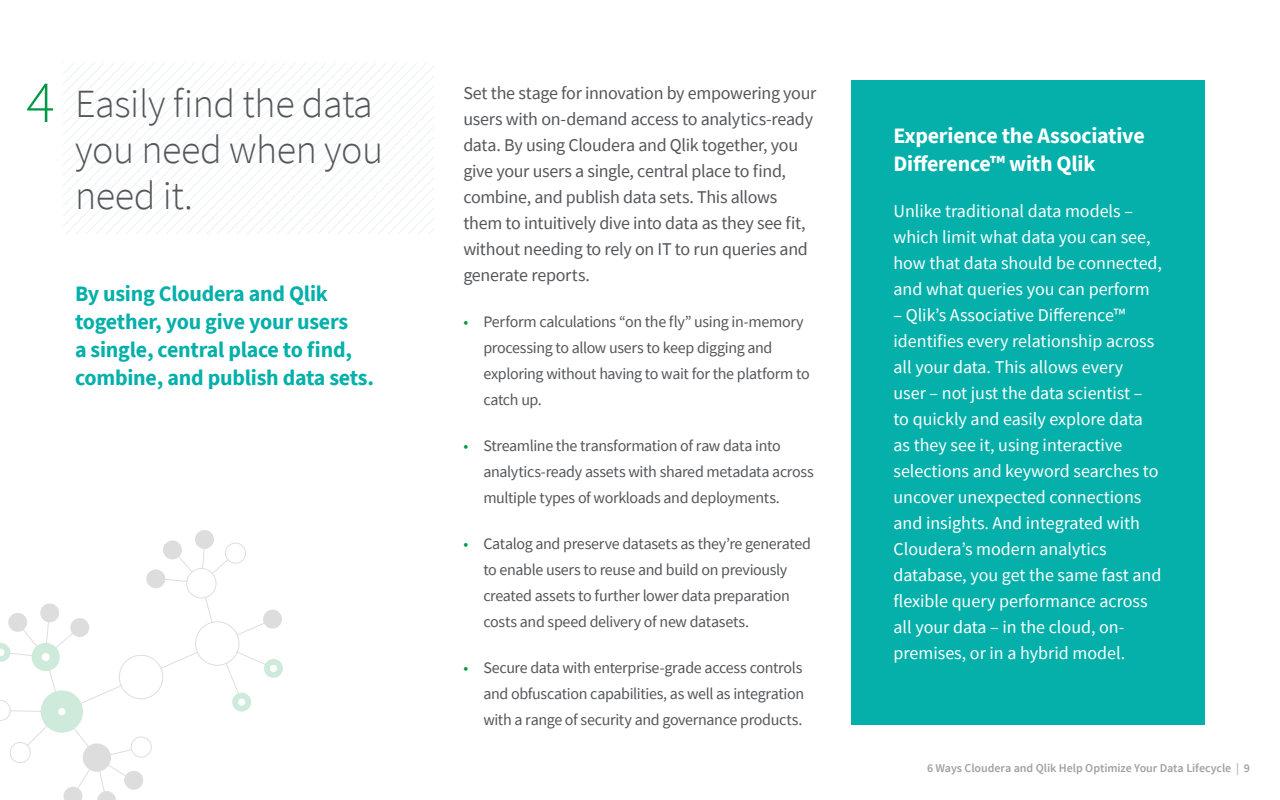
<style>
.page{position:relative;width:1280px;height:800px;background:#fff}
.page>*{position:absolute;margin:0;border:0;box-sizing:border-box;transform-origin:0 0}
.t1{font:300 60px "Source Sans Pro";color:#009845}
.t2{font:300 40px/46px "Source Sans Pro";letter-spacing:-.01em;color:#54565a}
.t3{font:700 22px/28px "Source Sans Pro";letter-spacing:-.01em;color:#05b0aa}
.t4{font:700 22px/28px "Source Sans Pro";letter-spacing:-.01em;color:#fff}
.Sidebar{font:18px/26px "Source Sans Pro";color:#fff}
.BODY_P{font:18px/26px "Source Sans Pro";letter-spacing:-.02em;color:#54565a}
.t5{font:16px/26px "Source Sans Pro";letter-spacing:-.02em;color:#54565a}
.t6{font:600 12px "Source Sans Pro";letter-spacing:-.005em;color:#9fa1a4}
.s1{color:#009845}
.s2{font-weight:400}
</style>
<div class="page">
<svg style="left:63px;top:63px;width:371px;height:170px"></svg>
<div style="left:852px;top:80px;width:353px;height:645px;background:#05b0aa"></div>
<svg style="left:9px;top:542px;width:265px;height:256px"></svg>
<div style="left:196px;top:622px;width:42px;height:43px;background:#fff;border-radius:50%"></div>
<div style="left:195px;top:621px;width:44px;height:45px;border:1px solid #54565a;border-radius:50%"></div>
<div style="left:120px;top:656px;width:42px;height:42px;background:#fff;border-radius:50%"></div>
<div style="left:119px;top:655px;width:44px;height:44px;border:1px solid #54565a;border-radius:50%"></div>
<div style="left:41px;top:690px;width:42px;height:43px;background:#cdeada;border-radius:50%"></div>
<div style="left:58px;top:708px;width:8px;height:7px;background:#fff;border-radius:50%"></div>
<div style="left:32px;top:643px;width:28px;height:28px;background:#cdeada;border-radius:50%"></div>
<div style="left:187px;top:569px;width:28px;height:28px;background:#fff;border-radius:50%"></div>
<div style="left:186px;top:568px;width:31px;height:30px;border:1px solid #54565a;border-radius:50%"></div>
<div style="left:83px;top:743px;width:28px;height:29px;background:#ddddde;border-radius:50%"></div>
<div style="left:42px;top:653px;width:8px;height:8px;background:#fff;border-radius:50%"></div>
<svg style="left:0;top:643px;width:10px;height:19px"></svg>
<div style="left:8px;top:613px;width:19px;height:19px;background:#ddddde;border-radius:50%"></div>
<div style="left:40px;top:603px;width:19px;height:19px;background:#ddddde;border-radius:50%"></div>
<div style="left:70px;top:618px;width:19px;height:19px;background:#ddddde;border-radius:50%"></div>
<div style="left:146px;top:569px;width:19px;height:19px;background:#ddddde;border-radius:50%"></div>
<div style="left:163px;top:540px;width:19px;height:19px;background:#ddddde;border-radius:50%"></div>
<div style="left:195px;top:530px;width:19px;height:19px;background:#ddddde;border-radius:50%"></div>
<div style="left:263px;top:610px;width:19px;height:19px;background:#ddddde;border-radius:50%"></div>
<div style="left:226px;top:544px;width:19px;height:19px;background:#fff;border-radius:50%"></div>
<div style="left:225px;top:543px;width:21px;height:21px;border:1px solid #54565a;border-radius:50%"></div>
<div style="left:124px;top:771px;width:19px;height:19px;background:#ddddde;border-radius:50%"></div>
<svg style="left:97px;top:791px;width:19px;height:9px"></svg>
<svg style="left:63px;top:787px;width:19px;height:13px"></svg>
<svg style="left:0;top:700px;width:11px;height:21px"></svg>
<div style="left:11px;top:743px;width:19px;height:19px;background:#fff;border-radius:50%"></div>
<div style="left:10px;top:742px;width:21px;height:21px;border:1px solid #54565a;border-radius:50%"></div>
<div style="left:132px;top:738px;width:19px;height:19px;background:#fff;border-radius:50%"></div>
<div style="left:131px;top:737px;width:21px;height:21px;border:1px solid #54565a;border-radius:50%"></div>
<div style="left:232px;top:693px;width:19px;height:19px;background:#cdeada;border-radius:50%"></div>
<div style="left:238px;top:698px;width:7px;height:8px;background:#fff;border-radius:50%"></div>
<svg style="left:264px;top:659px;width:19px;height:19px"></svg>
<div style="left:270px;top:665px;width:7px;height:7px;background:#fff;border-radius:50%"></div>
<h1 class="t1" style="left:26px;top:65px;width:30px">4</h1>
<h2 class="t2" style="left:75px;top:80px;width:310px">Easily find the data you need when you need it.</h2>
<h3 class="t3" style="left:75px;top:279px;width:301px">By using Cloudera and Qlik together, you give your users<br>a single, central place to find, combine, and publish data sets.</h3>
<p class="BODY_P" style="left:463px;top:80px;width:355px">Set the stage for innovation by empowering your users with on-demand access to analytics-ready data. By using Cloudera and Qlik together, you give your users a single, central place to find, combine, and publish data sets. This allows them to intuitively dive into data as they see fit, without needing to rely on IT to run queries and generate reports.</p>
<p class="t5" style="left:483px;top:309px;width:328px;text-indent:-20px"><span class="s1">•</span> Perform calculations “on the fly” using in-memory processing to allow users to keep digging and exploring without having to wait for the platform to catch up.</p>
<p class="t5" style="left:483px;top:433px;width:332px;text-indent:-20px"><span class="s1">•</span> Streamline the transformation of raw data into analytics-ready assets with shared metadata across multiple types of workloads and deployments.</p>
<p class="t5" style="left:483px;top:531px;width:329px;text-indent:-20px"><span class="s1">•</span> Catalog and preserve datasets as they’re generated to enable users to reuse and build on previously created assets to further lower data preparation costs and speed delivery of new datasets.</p>
<p class="t5" style="left:483px;top:655px;width:322px;text-align:justify;text-indent:-20px"><span class="s1">•</span> Secure data with enterprise-grade access controls and obfuscation capabilities, as well as integration with a range of security and governance products.</p>
<h3 class="t4" style="left:894px;top:121px;width:253px">Experience the Associative<br>Difference™ with Qlik</h3>
<p class="Sidebar" style="left:894px;top:198px;width:270px">Unlike traditional data models – which limit what data you can see, how that data should be connected, and what queries you can perform</p>
<p class="Sidebar" style="left:894px;top:302px;width:269px">– Qlik’s Associative Difference™ identifies every relationship across all your data. This allows every<br>user – not just the data scientist – to quickly and easily explore data as they see it, using interactive selections and keyword searches to uncover unexpected connections and insights. And integrated with Cloudera’s modern analytics database, you get the same fast and flexible query performance across all your data – in the cloud, on&shy;premises, or in a hybrid model.</p>
<p class="t6" style="left:927px;top:760px;width:324px">6 Ways Cloudera and Qlik Help Optimize Your Data Lifecycle <span class="s2">|</span> 9</p>
</div>
